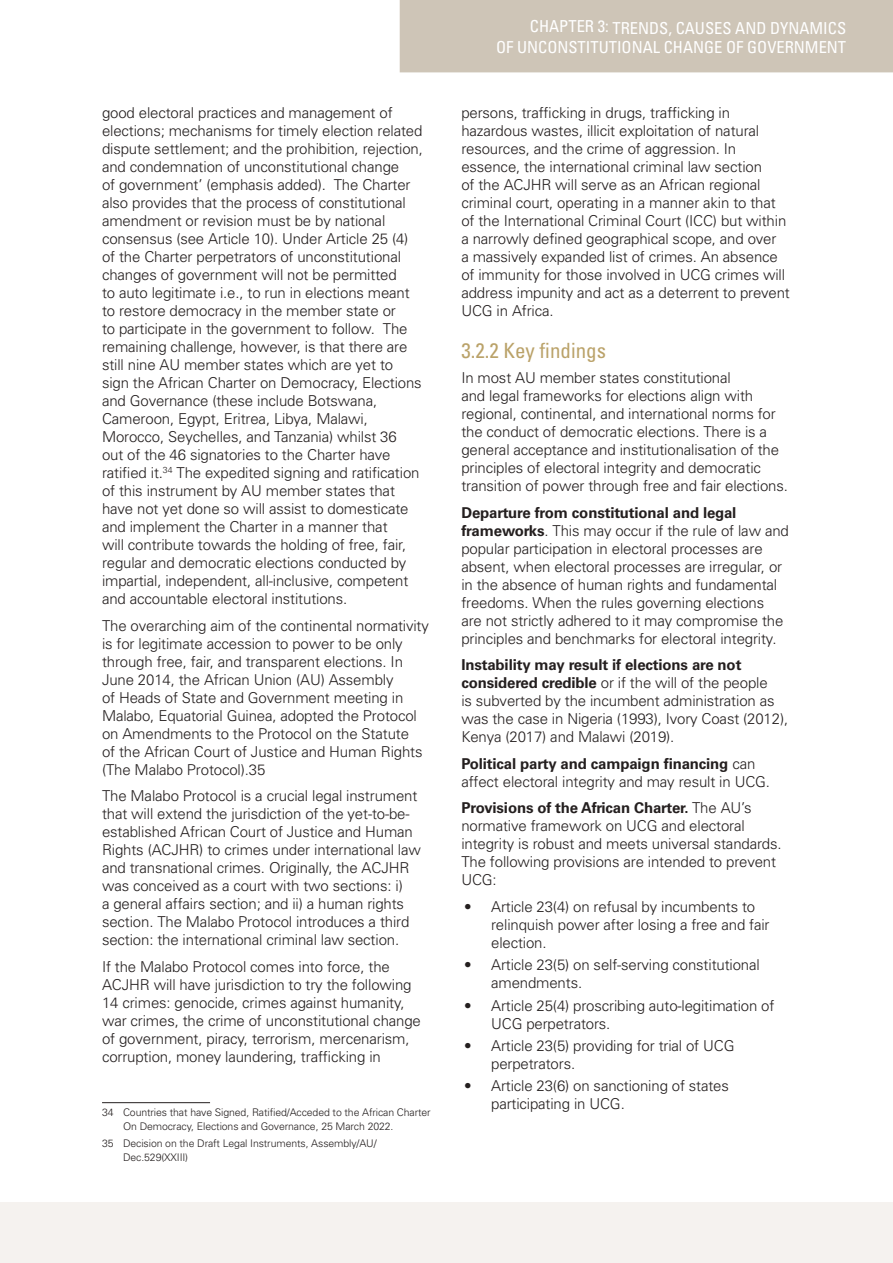
<style>
.page{position:relative;width:893px;height:1263px;background:#fff}
.page>*{position:absolute;margin:0;border:0;box-sizing:border-box;transform-origin:0 0}
.t1{font:condensed 21px "Univers";color:#baa269}
.t2{font:condensed 16.5px/19.5px "Univers";color:#fff;text-align:right}
.t3{font:300 15px/18px "Univers";letter-spacing:-.01em;color:#241f1f}
.t4{font:700 15px "Univers LT Std";letter-spacing:-.01em;color:#241f1f}
.t5{font:300 10.5px/13.5px "Univers";letter-spacing:-.01em;color:#241f1f}
.s1{font-family:"Univers LT Std";font-weight:700}
.s2{font-family:"Univers";font-weight:300}
</style>
<div class="page">
<div style="left:0;top:1202px;width:893px;height:61px;background:#f5f2ef"></div>
<div style="left:400px;top:1px;width:492px;height:71px;background:#cec5b7"></div>
<div style="left:400px;top:0;width:493px;height:72px;border:2px solid #cec5b7"></div>
<hr style="left:102px;top:1102px;width:108px;height:1px;background:#241f1f">
<p class="t3" style="left:102px;top:104px;width:322px">good electoral practices and management of elections; mechanisms for timely election related dispute settlement; and the prohibition, rejection, and condemnation of unconstitutional change<br>of government’ (emphasis added). The Charter also provides that the process of constitutional amendment or revision must be by national consensus (see Article 10). Under Article 25 (4) of the Charter perpetrators of unconstitutional changes of government will not be permitted<br>to auto legitimate i.e., to run in elections meant to restore democracy in the member state or<br>to participate in the government to follow. The remaining challenge, however, is that there are still nine AU member states which are yet to sign the African Charter on Democracy, Elections and Governance (these include Botswana, Cameroon, Egypt, Eritrea, Libya, Malawi, Morocco, Seychelles, and Tanzania) whilst 36<br>out of the 46 signatories to the Charter have ratified it.<sup>34</sup> The expedited signing and ratification of this instrument by AU member states that have not yet done so will assist to domesticate and implement the Charter in a manner that<br>will contribute towards the holding of free, fair, regular and democratic elections conducted by impartial, independent, all-inclusive, competent and accountable electoral institutions.</p>
<p class="t3" style="left:102px;top:616px;width:328px">The overarching aim of the continental normativity is for legitimate accession to power to be only through free, fair, and transparent elections. In June 2014, the African Union (AU) Assembly<br>of Heads of State and Government meeting in Malabo, Equatorial Guinea, adopted the Protocol on Amendments to the Protocol on the Statute<br>of the African Court of Justice and Human Rights (The Malabo Protocol).35</p>
<p class="t3" style="left:102px;top:787px;width:320px">The Malabo Protocol is a crucial legal instrument that will extend the jurisdiction of the yet-to-be&shy;established African Court of Justice and Human Rights (ACJHR) to crimes under international law and transnational crimes. Originally, the ACJHR was conceived as a court with two sections: i)<br>a general affairs section; and ii) a human rights section. The Malabo Protocol introduces a third section: the international criminal law section.</p>
<p class="t3" style="left:102px;top:957px;width:320px">If the Malabo Protocol comes into force, the ACJHR will have jurisdiction to try the following 14 crimes: genocide, crimes against humanity, war crimes, the crime of unconstitutional change of government, piracy, terrorism, mercenarism, corruption, money laundering, trafficking in</p>
<p class="t5" style="left:123px;top:1106px;width:309px;text-indent:-21px">34 Countries that have Signed, Ratified/Acceded to the African Charter<br>On Democracy, Elections and Governance, 25 March 2022.</p>
<p class="t5" style="left:123px;top:1137px;width:255px;text-indent:-21px">35 Decision on the Draft Legal Instruments, Assembly/AU/<br>Dec.529(XXIII)</p>
<p class="t2" style="left:496px;top:18px;width:352px">CHAPTER 3: TRENDS, CAUSES AND DYNAMICS<br>OF UNCONSTITUTIONAL CHANGE OF GOVERNMENT</p>
<p class="t3" style="left:461px;top:104px;width:330px">persons, trafficking in drugs, trafficking in hazardous wastes, illicit exploitation of natural resources, and the crime of aggression. In essence, the international criminal law section<br>of the ACJHR will serve as an African regional criminal court, operating in a manner akin to that of the International Criminal Court (ICC) but within a narrowly defined geographical scope, and over<br>a massively expanded list of crimes. An absence of immunity for those involved in UCG crimes will address impunity and act as a deterrent to prevent UCG in Africa.</p>
<h1 class="t1" style="left:461px;top:337px;width:146px">3.2.2 Key findings</h1>
<p class="t3" style="left:461px;top:369px;width:328px">In most AU member states constitutional<br>and legal frameworks for elections align with regional, continental, and international norms for the conduct of democratic elections. There is a general acceptance and institutionalisation of the principles of electoral integrity and democratic transition of power through free and fair elections.</p>
<p class="t4" style="left:461px;top:504px;width:276px">Departure from constitutional and legal</p>
<p class="t3" style="left:461px;top:522px;width:329px"><span class="s1">frameworks</span>. This may occur if the rule of law and popular participation in electoral processes are absent, when electoral processes are irregular, or in the absence of human rights and fundamental freedoms. When the rules governing elections<br>are not strictly adhered to it may compromise the principles and benchmarks for electoral integrity.</p>
<p class="t4" style="left:461px;top:656px;width:282px">Instability may result if elections are not</p>
<p class="t3" style="left:461px;top:674px;width:328px"><span class="s1">considered credible</span> or if the will of the people<br>is subverted by the incumbent administration as was the case in Nigeria (1993), Ivory Coast (2012), Kenya (2017) and Malawi (2019).</p>
<p class="t4" style="left:461px;top:755px;width:295px">Political party and campaign financing <span class="s2">can</span></p>
<p class="t3" style="left:461px;top:773px;width:310px">affect electoral integrity and may result in UCG.</p>
<p class="t4" style="left:461px;top:799px;width:292px">Provisions of the African Charter. <span class="s2">The AU’s</span></p>
<p class="t3" style="left:461px;top:817px;width:322px">normative framework on UCG and electoral integrity is robust and meets universal standards.<br>The following provisions are intended to prevent UCG:</p>
<p class="t3" style="left:491px;top:898px;width:280px;text-indent:-27px">• Article 23(4) on refusal by incumbents to relinquish power after losing a free and fair election.</p>
<p class="t3" style="left:491px;top:956px;width:270px;text-indent:-27px">• Article 23(5) on self-serving constitutional amendments.</p>
<p class="t3" style="left:491px;top:996px;width:285px;text-indent:-27px">• Article 25(4) proscribing auto-legitimation of<br>UCG perpetrators.</p>
<p class="t3" style="left:491px;top:1036px;width:245px;text-indent:-27px">• Article 23(5) providing for trial of UCG perpetrators.</p>
<p class="t3" style="left:491px;top:1077px;width:239px;text-indent:-27px">• Article 23(6) on sanctioning of states participating in UCG.</p>
</div>
